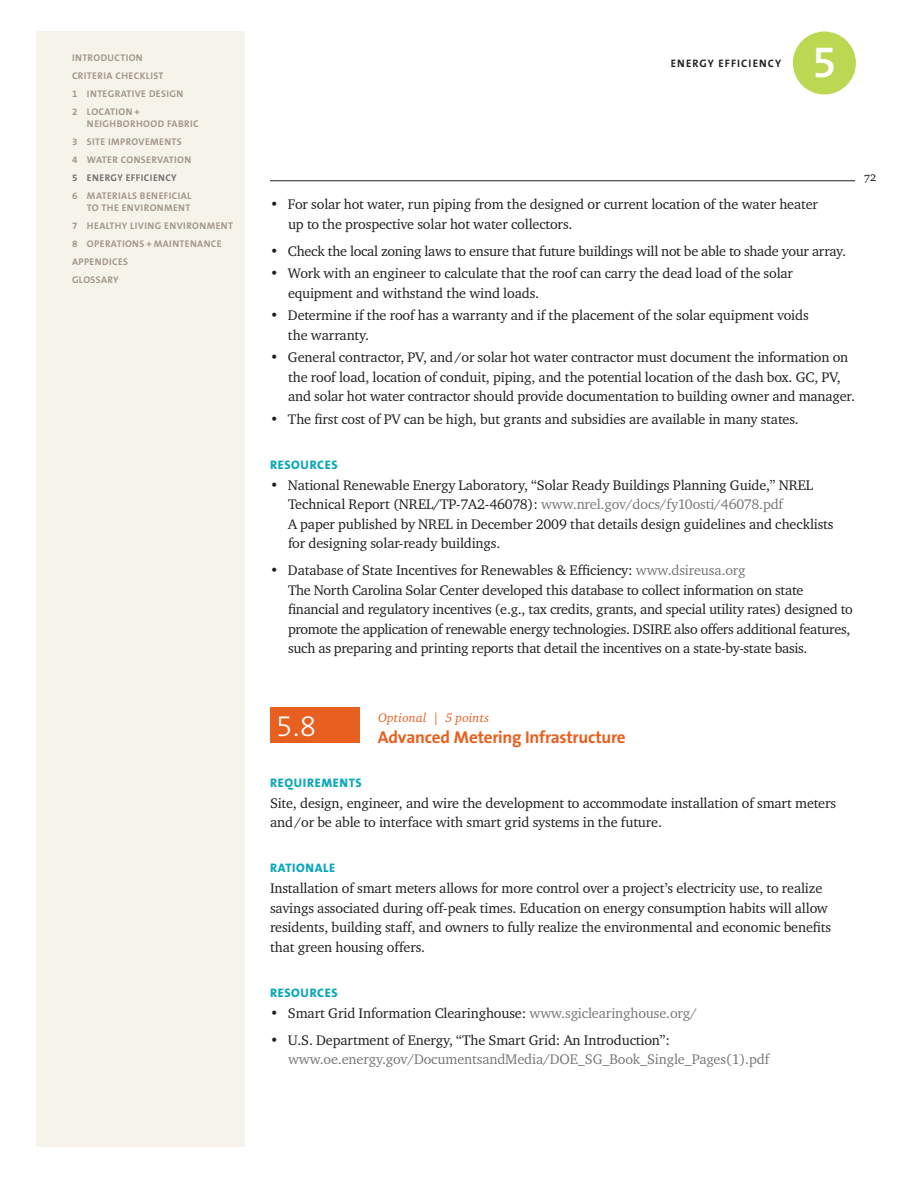
<style>
.page{position:relative;width:918px;height:1188px;background:#fff}
.page>*{position:absolute;margin:0;border:0;box-sizing:border-box;transform-origin:0 0}
.t1{font:600 45px "The Sans B6";color:#fff}
.t2{font:300 30px "The Sans B3";color:#fff}
.Criteria_Head{font:700 17.25px "The Sans B7";letter-spacing:-.015em;color:#e7601f}
.Text__bullets_1{font:14.25px/19.5px "Charter ITC";letter-spacing:-.01em;color:#231f20}
.Text__bullets_1_befo{font:14.25px/19.5px "Charter ITC";letter-spacing:-.02em;color:#231f20}
.Text{font:14.25px/19.5px "Charter ITC";letter-spacing:-.01em;color:#231f20}
.Text__bullets_1_befo-2{font:14.25px/19.5px "Charter ITC";letter-spacing:-.01em;color:#76787b}
.Criteria_Points{font:italic 12.75px "Charter ITC";letter-spacing:.01em;color:#e7601f}
.t3{font:12.75px "Charter ITC Regu OS";color:#231f20}
.Subhead_A{font:800 12.3px "The Sans B8";letter-spacing:.05em;color:#0ba7bb}
.t4{font:700 10.8px "The Sans B7";letter-spacing:.1em;color:#231f20}
.t5{font:700 9.75px/18px "The Sans B7";letter-spacing:.04em;color:#aba095}
.t6{font:700 9.75px "The Sans B7";letter-spacing:.04em;color:#76787b}
.s1{color:#76787b}
.s2{color:#231f20}
</style>
<div class="page">
<div style="left:36px;top:32px;width:208px;height:1116px;background:#f6f3eb"></div>
<div style="left:793px;top:32px;width:63px;height:62px;background:#bcd752;border-radius:50%"></div>
<hr style="left:270px;top:180px;width:585px;height:1px;background:#231f20">
<div style="left:270px;top:707px;width:90px;height:36px;background:#e7601f"></div>
<p class="t5" style="left:72px;top:49px;width:113px">INTRODUCTION<br>CRITERIA CHECKLIST<br>1 INTEGRATIVE DESIGN<br>2 LOCATION +</p>
<p class="t5" style="left:72px;top:115px;width:128px;text-indent:15px">NEIGHBORHOOD FABRIC<br>3 SITE IMPROVEMENTS<br>4 WATER CONSERVATION</p>
<p class="t6" style="left:72px;top:173px;width:106px">5 ENERGY EFFICIENCY</p>
<p class="t5" style="left:72px;top:190px;width:121px;line-height:12px;text-align:right">6 MATERIALS BENEFICIAL<br>TO THE ENVIRONMENT</p>
<p class="t5" style="left:72px;top:217px;width:163px">7 HEALTHY LIVING ENVIRONMENT<br>8 OPERATIONS + MAINTENANCE<br>APPENDICES<br>GLOSSARY</p>
<p class="t4" style="left:671px;top:57px;width:112px">ENERGY EFFICIENCY</p>
<h1 class="t1" style="left:812px;top:39px;width:26px">5</h1>
<p class="Text__bullets_1" style="left:288px;top:195px;width:532px;text-indent:-18px">• For solar hot water, run piping from the designed or current location of the water heater up to the prospective solar hot water collectors.</p>
<p class="Text__bullets_1" style="left:270px;top:241px;width:578px">• Check the local zoning laws to ensure that future buildings will not be able to shade your array.</p>
<p class="Text__bullets_1" style="left:288px;top:264px;width:507px;text-indent:-18px">• Work with an engineer to calculate that the roof can carry the dead load of the solar equipment and withstand the wind loads.</p>
<p class="Text__bullets_1" style="left:288px;top:306px;width:522px;text-indent:-18px">• Determine if the roof has a warranty and if the placement of the solar equipment voids the warranty.</p>
<p class="Text__bullets_1" style="left:288px;top:348px;width:569px;text-indent:-18px">• General contractor, PV, and/or solar hot water contractor must document the information on the roof load, location of conduit, piping, and the potential location of the dash box. GC, PV, and solar hot water contractor should provide documentation to building owner and manager.</p>
<p class="Text__bullets_1_befo" style="left:270px;top:409px;width:530px">• The first cost of PV can be high, but grants and subsidies are available in many states.</p>
<p class="Subhead_A" style="left:270px;top:458px;width:69px">RESOURCES</p>
<p class="Text__bullets_1" style="left:288px;top:475px;width:547px;text-indent:-18px">• National Renewable Energy Laboratory, “Solar Ready Buildings Planning Guide,” NREL Technical Report (NREL/TP-7A2-46078): <span class="s1">www.nrel.gov/docs/fy10osti/46078.pdf<br></span>A paper published by NREL in December 2009 that details design guidelines and checklists for designing solar-ready buildings.</p>
<p class="Text__bullets_1_befo" style="left:288px;top:561px;width:566px;text-indent:-18px">• Database of State Incentives for Renewables &amp; Efficiency: <span class="s1">www.dsireusa.org<br></span>The North Carolina Solar Center developed this database to collect information on state financial and regulatory incentives (e.g., tax credits, grants, and special utility rates) designed to promote the application of renewable energy technologies. DSIRE also offers additional features, such as preparing and printing reports that detail the incentives on a state-by-state basis.</p>
<p class="t3" style="left:864px;top:169px;width:14px">72</p>
<p class="t2" style="left:276px;top:710px;width:42px">5.8</p>
<p class="Criteria_Points" style="left:378px;top:710px;width:113px">Optional | 5 points</p>
<p class="Criteria_Head" style="left:378px;top:729px;width:249px">Advanced Metering Infrastructure</p>
<p class="Subhead_A" style="left:270px;top:776px;width:93px">REQUIREMENTS</p>
<p class="Text" style="left:270px;top:793px;width:568px">Site, design, engineer, and wire the development to accommodate installation of smart meters and/or be able to interface with smart grid systems in the future.</p>
<p class="Subhead_A" style="left:270px;top:862px;width:67px">RATIONALE</p>
<p class="Text" style="left:270px;top:879px;width:563px">Installation of smart meters allows for more control over a project’s electricity use, to realize savings associated during off-peak times. Education on energy consumption habits will allow residents, building staff, and owners to fully realize the environmental and economic benefits that green housing offers.</p>
<p class="Subhead_A" style="left:270px;top:986px;width:69px">RESOURCES</p>
<p class="Text__bullets_1" style="left:270px;top:1003px;width:429px">• Smart Grid Information Clearinghouse: <span class="s1">www.sgiclearinghouse.org/</span></p>
<p class="Text__bullets_1_befo-2" style="left:288px;top:1030px;width:483px;text-indent:-18px"><span class="s2">• U.S. Department of Energy, “The Smart Grid: An Introduction”: </span>www.oe.energy.gov/DocumentsandMedia/DOE_SG_Book_Single_Pages(1).pdf</p>
</div>
